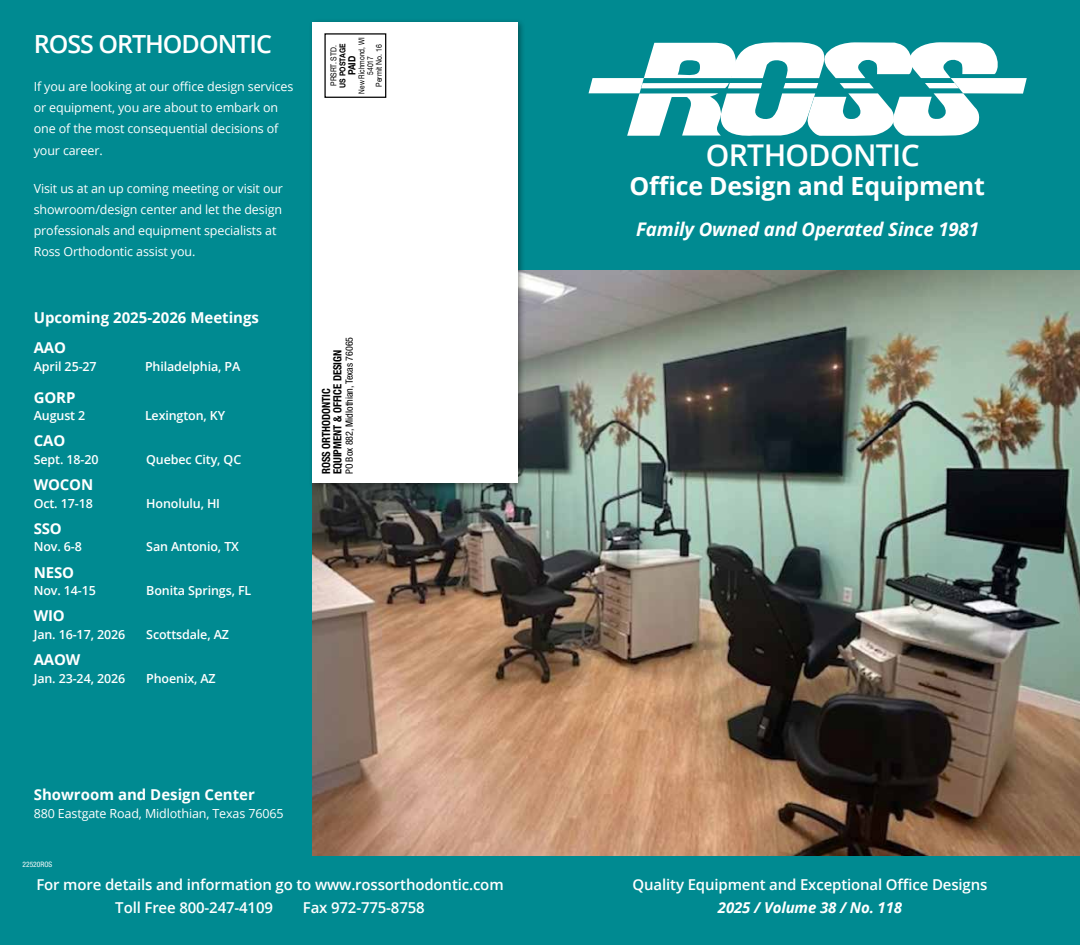
<style>
.page{position:relative;width:1080px;height:945px;background:#fff}
.page>*{position:absolute;margin:0;border:0;box-sizing:border-box;transform-origin:0 0}
.t1{font:600 30px "Open Sans";letter-spacing:-.02em;color:#fff}
.t2{font:700 25px "Open Sans";letter-spacing:-.01em;color:#fff}
.t3{font:600 25px "Open Sans";letter-spacing:-.04em;color:#fff}
.t4{font:italic 700 18.75px "Open Sans";letter-spacing:-.01em;color:#fff}
.t5{font:600 15px/22.5px "Open Sans";letter-spacing:-.01em;color:#fff}
.t6{font:700 15px/30px "Open Sans";color:#fff}
.t7{font:italic 700 15px "Open Sans";letter-spacing:-.01em;color:#fff}
.t8{font:12.5px/21.2px "Open Sans";letter-spacing:-.01em;color:#fff}
.t9{font:600 12.5px "Open Sans";letter-spacing:-.01em;color:#fff}
.t10{font:700 condensed 11.25px/11.2px "Helvetica Neue LT Std";color:#000;scale:.95 1}
.t11{font:condensed 10px "Helvetica Neue LT Std";color:#000}
.t12{font:700 10px "Helvetica Neue LT Std";color:#000;scale:.85 1}
.t13{font:8.12px/8.8px "Helvetica Neue";color:#000;text-align:center;scale:.8 1}
.t14{font:8.12px "Helvetica Neue";color:#000;scale:.85 1}
.t15{font:700 8.12px "Helvetica Neue LT Std";color:#000;scale:.85 1}
.t16{font:condensed 7.5px "Helvetica Neue LT Std";color:#fff}
</style>
<div class="page">
<div style="left:0;top:856px;width:1080px;height:89px;background:#008a91"></div>
<div style="left:0;top:270px;width:354px;height:586px;background:#008a91"></div>
<div style="left:0;top:0;width:1080px;height:270px;background:#008a91"></div>
<img style="left:312px;top:270px;width:768px;height:586px">
<div style="left:308px;top:18px;width:217px;height:473px;background:#000;opacity:.4"></div>
<div style="left:312px;top:22px;width:206px;height:461px;background:#fff"></div>
<div style="left:324px;top:33px;width:62px;height:65px;border:1px solid #000"></div>
<svg style="left:589px;top:42px;width:438px;height:94px"></svg>
<h2 class="t3" style="left:34px;top:26px;width:240px">ROSS ORTHODONTIC</h2>
<p class="t8" style="left:34px;top:75px;width:261px">If you are looking at our office design services or equipment, you are about to embark on one of the most consequential decisions of your career.</p>
<p class="t8" style="left:34px;top:177px;width:251px">Visit us at an up coming meeting or visit our showroom/design center and let the design professionals and equipment specialists at Ross Orthodontic assist you.</p>
<p class="t6" style="left:34px;top:302px;width:227px">Upcoming 2025-2026 Meetings<br>AAO</p>
<p class="t9" style="left:34px;top:358px;width:64px">April 25-27</p>
<p class="t9" style="left:145px;top:358px;width:97px">Philadelphia, PA</p>
<p class="t6" style="left:34px;top:382px;width:43px">GORP</p>
<p class="t9" style="left:34px;top:407px;width:53px">August 2</p>
<p class="t9" style="left:145px;top:407px;width:82px">Lexington, KY</p>
<p class="t6" style="left:34px;top:425px;width:33px">CAO</p>
<p class="t9" style="left:34px;top:451px;width:66px">Sept. 18-20</p>
<p class="t9" style="left:146px;top:451px;width:97px">Quebec City, QC</p>
<p class="t6" style="left:34px;top:469px;width:61px">WOCON</p>
<p class="t9" style="left:34px;top:494px;width:61px">Oct. 17-18</p>
<p class="t9" style="left:146px;top:494px;width:75px">Honolulu, HI</p>
<p class="t6" style="left:34px;top:513px;width:30px">SSO</p>
<p class="t9" style="left:34px;top:538px;width:50px">Nov. 6-8</p>
<p class="t9" style="left:146px;top:538px;width:94px">San Antonio, TX</p>
<p class="t6" style="left:34px;top:557px;width:42px">NESO</p>
<p class="t9" style="left:34px;top:582px;width:64px">Nov. 14-15</p>
<p class="t9" style="left:146px;top:582px;width:107px">Bonita Springs, FL</p>
<p class="t6" style="left:34px;top:600px;width:33px">WIO</p>
<p class="t9" style="left:34px;top:626px;width:93px">Jan. 16-17, 2026</p>
<p class="t9" style="left:146px;top:626px;width:84px">Scottsdale, AZ</p>
<p class="t6" style="left:34px;top:644px;width:48px">AAOW</p>
<p class="t9" style="left:34px;top:669px;width:93px">Jan. 23-24, 2026</p>
<p class="t9" style="left:146px;top:669px;width:71px">Phoenix, AZ</p>
<p class="t13" style="left:358px;top:94px;width:71px;rotate:-90deg">New Richmond, WI<br>54017<br>Permit No. 16</p>
<p class="t14" style="left:328px;top:86px;width:49px;rotate:-90deg">PRSRT. STD.</p>
<p class="t15" style="left:338px;top:88px;width:53px;rotate:-90deg">US POSTAGE</p>
<p class="t12" style="left:346px;top:75px;width:25px;rotate:-90deg">PAID</p>
<p class="t11" style="left:343px;top:474px;width:139px;rotate:-90deg">PO Box 882, Midlothian, Texas 76065</p>
<p class="t10" style="left:320px;top:474px;width:133px;rotate:-90deg">ROSS ORTHODONTIC<br>EQUIPMENT &amp; OFFICE DESIGN</p>
<p class="t6" style="left:34px;top:779px;width:223px">Showroom and Design Center</p>
<p class="t8" style="left:34px;top:802px;width:251px">880 Eastgate Road, Midlothian, Texas 76065</p>
<p class="t16" style="left:22px;top:860px;width:31px">22520ROS</p>
<p class="t5" style="left:115px;top:873px;width:390px;text-indent:-79px">For more details and information go to www.rossorthodontic.com<br>Toll Free 800-247-4109</p>
<p class="t5" style="left:303px;top:895px;width:123px">Fax 972-775-8758</p>
<h1 class="t1" style="left:706px;top:134px;width:216px">ORTHODONTIC</h1>
<h2 class="t2" style="left:629px;top:168px;width:357px">Office Design and Equipment</h2>
<h3 class="t4" style="left:636px;top:216px;width:344px">Family Owned and Operated Since 1981</h3>
<p class="t5" style="left:633px;top:873px;width:356px">Quality Equipment and Exceptional Office Designs</p>
<p class="t7" style="left:718px;top:896px;width:186px">2025 / Volume 38 / No. 118</p>
</div>
